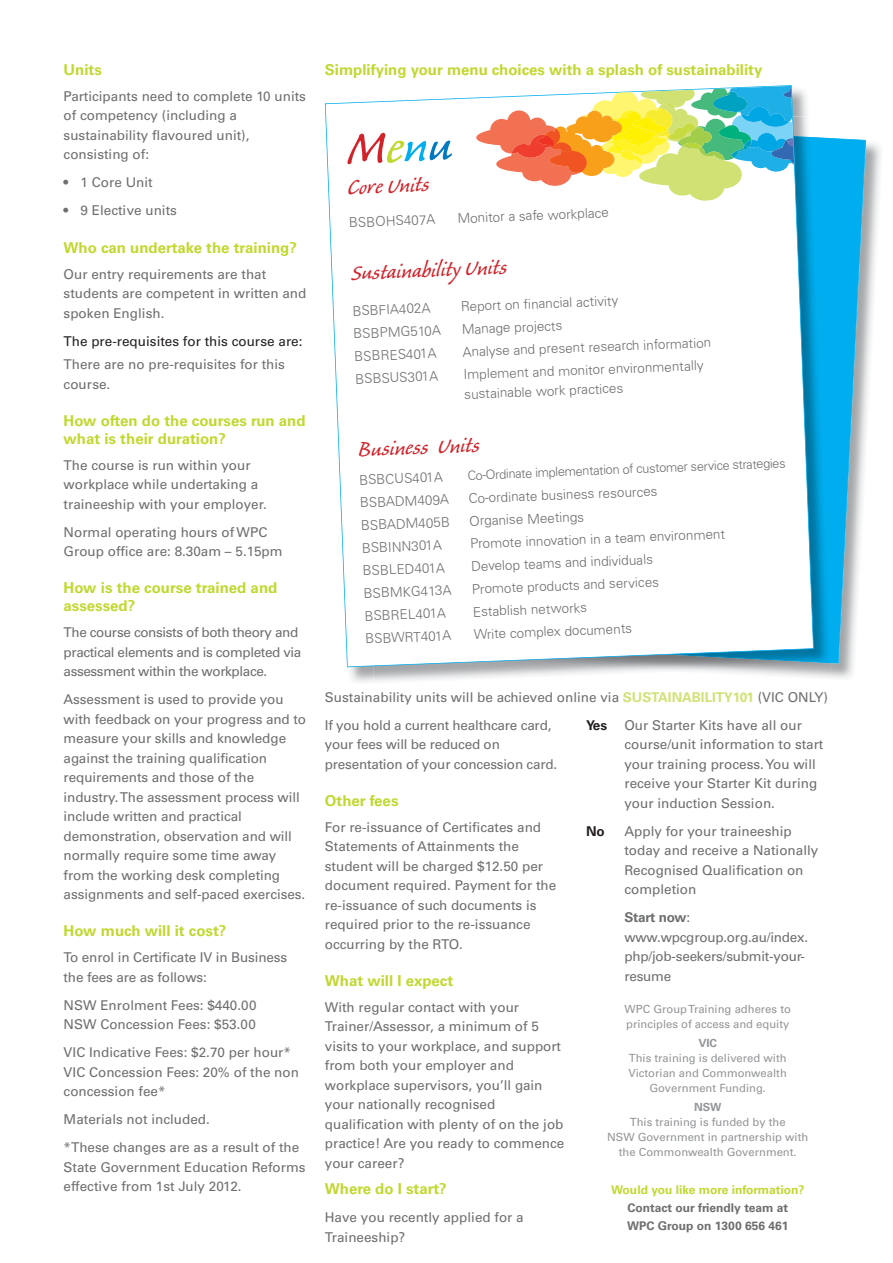
<style>
.page{position:relative;width:893px;height:1263px;background:#fff}
.page>*{position:absolute;margin:0;border:0;box-sizing:border-box;transform-origin:0 0}
.t1{font:61.5px "Caliban";color:#d2232a}
.t2{font:27px "Caliban";color:#d2232a}
.t3{font:700 15px/18px "Univers";color:#c1d82f}
.t4{font:13.5px/19.5px "Univers";color:#6d6e70}
.t5{font:300 13.5px/19.6px "Univers";color:#6d6e70}
.t6{font:13.5px/19.5px "Univers";letter-spacing:-.03em;color:#6d6e70}
.t7{font:13.5px "Univers";color:#231f20}
.t8{font:700 13.5px "Univers";color:#231f20}
.t9{font:300 12.75px "Univers";color:#6d6e70}
.t10{font:700 12px/18px "Univers";color:#6d6e70}
.t11{font:700 12px "Univers";color:#c1d82f}
.t12{font:11.25px/15px "Univers";color:#939598;text-align:center}
.t13{font:700 11.25px "Univers";color:#939598}
.s1{color:#c1d82f}
.s2{color:#00aeef}
.s3{color:#0079c1}
.s4{font-weight:700;color:#d2e173}
.s5{font-weight:700}
</style>
<div class="page">
<img style="left:831px;top:143px;width:49px;height:536px">
<svg style="left:831px;top:138px;width:35px;height:526px;background:#50bae2"></svg>
<img style="left:347px;top:663px;width:484px;height:19px">
<img style="left:813px;top:137px;width:18px;height:526px">
<svg style="left:325px;top:85px;width:488px;height:582px"></svg>
<svg style="left:476px;top:86px;width:319px;height:115px"></svg>
<p class="t3" style="left:64px;top:62px;width:40px">Units</p>
<p class="t4" style="left:64px;top:88px;width:244px">Participants need to complete 10 units of competency (including a sustainability flavoured unit), consisting of:</p>
<p class="t4" style="left:64px;top:174px;width:91px">• 1 Core Unit</p>
<p class="t4" style="left:64px;top:202px;width:115px">• 9 Elective units</p>
<p class="t3" style="left:64px;top:240px;width:235px">Who can undertake the training?</p>
<p class="t4" style="left:64px;top:265px;width:244px">Our entry requirements are that students are competent in written and spoken English.</p>
<p class="t7" style="left:64px;top:336px;width:240px">The pre-requisites for this course are:</p>
<p class="t4" style="left:64px;top:356px;width:223px">There are no pre-requisites for this course.</p>
<p class="t3" style="left:64px;top:413px;width:243px">How often do the courses run and what is their duration?</p>
<p class="t4" style="left:64px;top:456px;width:205px">The course is run within your workplace while undertaking a traineeship with your employer.</p>
<p class="t4" style="left:64px;top:523px;width:220px">Normal operating hours of WPC<br>Group office are: 8.30am – 5.15pm</p>
<p class="t3" style="left:64px;top:580px;width:215px">How is the course trained and assessed?</p>
<p class="t6" style="left:64px;top:624px;width:239px">The course consists of both theory and practical elements and is completed via assessment within the workplace.</p>
<p class="t4" style="left:64px;top:691px;width:244px">Assessment is used to provide you with feedback on your progress and to measure your skills and knowledge against the training qualification requirements and those of the industry. The assessment process will include written and practical demonstration, observation and will normally require some time away from the working desk completing assignments and self-paced exercises.</p>
<p class="t3" style="left:64px;top:923px;width:164px">How much will it cost?</p>
<p class="t4" style="left:64px;top:949px;width:225px">To enrol in Certificate IV in Business the fees are as follows:</p>
<p class="t4" style="left:64px;top:996px;width:195px">NSW Enrolment Fees: $440.00<br>NSW Concession Fees: $53.00</p>
<p class="t4" style="left:64px;top:1044px;width:237px">VIC Indicative Fees: $2.70 per hour*<br>VIC Concession Fees: 20% of the non concession fee*</p>
<p class="t4" style="left:64px;top:1107px;width:237px;line-height:28px">Materials not included.<br>*These changes are as a result of the</p>
<p class="t4" style="left:64px;top:1158px;width:243px">State Government Education Reforms effective from 1st July 2012.</p>
<p class="t3" style="left:325px;top:62px;width:439px">Simplifying your menu choices with a splash of sustainability</p>
<h1 class="t1" style="left:345px;top:125px;width:108px;rotate:-2deg">M<span class="s1">e</span><span class="s2">n</span><span class="s3">u</span></h1>
<h2 class="t2" style="left:347px;top:177px;width:83px;rotate:-2deg">Core Units</h2>
<p class="t5" style="left:349px;top:214px;width:88px;rotate:-2deg">BSBOHS407A</p>
<p class="t5" style="left:457px;top:209px;width:153px;rotate:-2deg">Monitor a safe workplace</p>
<h2 class="t2" style="left:351px;top:263px;width:157px;rotate:-2deg">Sustainability Units</h2>
<p class="t5" style="left:352px;top:302px;width:80px;rotate:-2deg">BSBFIA402A</p>
<p class="t5" style="left:460px;top:298px;width:159px;rotate:-2deg">Report on fi nancial activity</p>
<p class="t5" style="left:353px;top:325px;width:89px;rotate:-2deg">BSBPMG510A</p>
<p class="t5" style="left:461px;top:320px;width:102px;rotate:-2deg">Manage projects</p>
<p class="t5" style="left:354px;top:347px;width:84px;rotate:-2deg">BSBRES401A</p>
<p class="t5" style="left:462px;top:343px;width:250px;rotate:-2deg">Analyse and present research information</p>
<p class="t5" style="left:355px;top:370px;width:85px;rotate:-2deg">BSBSUS301A</p>
<p class="t5" style="left:463px;top:365px;width:242px;rotate:-2deg">Implement and monitor environmentally sustainable work practices</p>
<h2 class="t2" style="left:357px;top:439px;width:123px;rotate:-2deg">Business Units</h2>
<p class="t5" style="left:359px;top:471px;width:85px;rotate:-2deg">BSBCUS401A</p>
<p class="t9" style="left:467px;top:470px;width:320px;rotate:-2deg">Co-Ordinate implementation of customer service strategies</p>
<p class="t5" style="left:360px;top:494px;width:90px;rotate:-2deg">BSBADM409A</p>
<p class="t5" style="left:468px;top:489px;width:191px;rotate:-2deg">Co-ordinate business resources</p>
<p class="t5" style="left:360px;top:516px;width:90px;rotate:-2deg">BSBADM405B</p>
<p class="t5" style="left:469px;top:512px;width:116px;rotate:-2deg">Organise Meetings</p>
<p class="t5" style="left:361px;top:539px;width:82px;rotate:-2deg">BSBINN301A</p>
<p class="t5" style="left:470px;top:535px;width:256px;rotate:-2deg">Promote innovation in a team environment</p>
<p class="t5" style="left:362px;top:562px;width:84px;rotate:-2deg">BSBLED401A</p>
<p class="t5" style="left:471px;top:557px;width:183px;rotate:-2deg">Develop teams and individuals</p>
<p class="t5" style="left:363px;top:585px;width:89px;rotate:-2deg">BSBMKG413A</p>
<p class="t5" style="left:472px;top:580px;width:189px;rotate:-2deg">Promote products and services</p>
<p class="t5" style="left:364px;top:607px;width:83px;rotate:-2deg">BSBREL401A</p>
<p class="t5" style="left:472px;top:603px;width:116px;rotate:-2deg">Establish networks</p>
<p class="t5" style="left:365px;top:630px;width:87px;rotate:-2deg">BSBWRT401A</p>
<p class="t5" style="left:473px;top:626px;width:160px;rotate:-2deg">Write complex documents</p>
<p class="t4" style="left:325px;top:689px;width:504px">Sustainability units will be achieved online via <span class="s4">SUSTAINABILITY101</span> (VIC ONLY)</p>
<p class="t4" style="left:325px;top:717px;width:234px">If you hold a current healthcare card, your fees will be reduced on presentation of your concession card.</p>
<p class="t3" style="left:325px;top:793px;width:75px">Other fees</p>
<p class="t4" style="left:325px;top:819px;width:233px">For re-issuance of Certificates and<br>Statements of Attainments the student will be charged $12.50 per document required. Payment for the re-issuance of such documents is required prior to the re-issuance occurring by the RTO.</p>
<p class="t3" style="left:325px;top:973px;width:130px">What will I expect</p>
<p class="t4" style="left:325px;top:999px;width:241px">With regular contact with your<br>Trainer/Assessor, a minimum of 5 visits to your workplace, and support from both your employer and workplace supervisors, you’ll gain your nationally recognised qualification with plenty of on the job practice! Are you ready to commence your career?</p>
<p class="t3" style="left:325px;top:1181px;width:123px">Where do I start?</p>
<p class="t4" style="left:325px;top:1209px;width:200px">Have you recently applied for a<br>Traineeship?</p>
<p class="t8" style="left:586px;top:720px;width:23px">Yes</p>
<p class="t4" style="left:624px;top:717px;width:200px">Our Starter Kits have all our course/unit information to start your training process. You will receive your Starter Kit during your induction Session.</p>
<p class="t8" style="left:586px;top:826px;width:20px">No</p>
<p class="t4" style="left:624px;top:823px;width:195px">Apply for your traineeship today and receive a Nationally<br>Recognised Qualification on completion</p>
<p class="t4" style="left:624px;top:909px;width:185px"><span class="s5">Start now</span>: www.wpcgroup.org.au/index. php/job-seekers/submit-your&shy;resume</p>
<p class="t12" style="left:624px;top:1002px;width:168px;text-align:left">WPC Group Training adheres to principles of access and equity</p>
<p class="t13" style="left:698px;top:1039px;width:20px">VIC</p>
<p class="t12" style="left:628px;top:1052px;width:160px">This training is delivered with<br>Victorian and Commonwealth<br>Government Funding.</p>
<p class="t13" style="left:694px;top:1103px;width:29px">NSW</p>
<p class="t12" style="left:607px;top:1116px;width:203px">This training is funded by the<br>NSW Government in partnership with the Commonwealth Government.</p>
<p class="t11" style="left:611px;top:1185px;width:195px">Would you like more information?</p>
<p class="t10" style="left:627px;top:1199px;width:163px">Contact our friendly team at<br>WPC Group on 1300 656 461</p>
</div>
